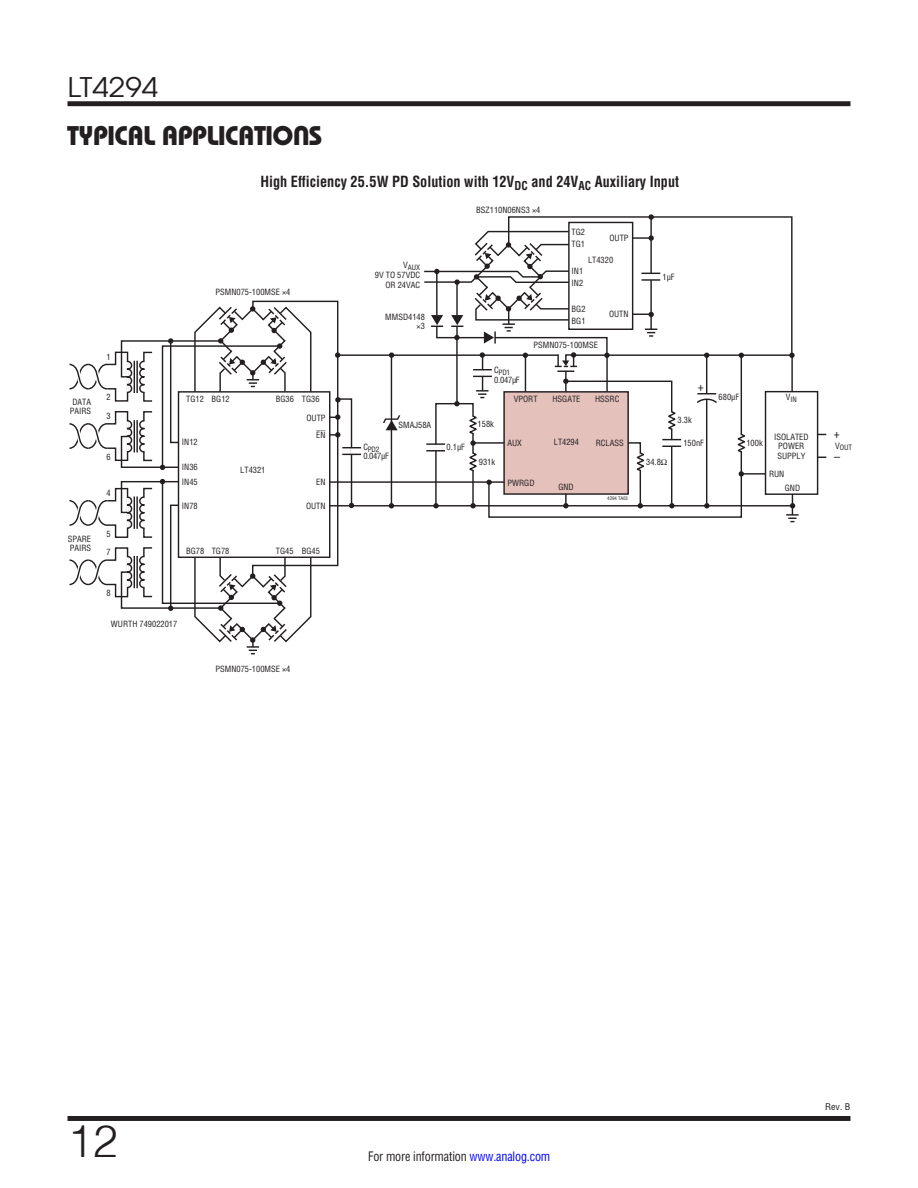
<style>
.page{position:relative;width:918px;height:1188px;background:#fff}
.page>*{position:absolute;margin:0;border:0;box-sizing:border-box;transform-origin:0 0}
.t1{font:300 45px "Helvetica";color:#231f20}
.t2{font:27px "Linear Bauhaus";letter-spacing:-.02em;color:#231f20}
.t3{font:27px "Avant Garde";color:#231f20;scale:1.1 1}
.t4{font:700 15px "Linear Helv Cond";color:#231f20;scale:.95 1}
.t5{font:12.75px "Linear Helv Cond";letter-spacing:-.01em;color:#231f20;scale:.95 1}
.t6{font:12px "Linear Helv Cond";color:#231f20}
.t7{font:9px "Linear Helv Cond";color:#231f20;scale:1.1 1}
.t8{font:8.4px/9.6px "Linear Helv Cond";color:#231f20}
.t9{font:8.4px "Linear Helv Cond Ovr";color:#231f20}
.t10{font:7.2px "Linear Helv Cond";color:#231f20}
.t11{font:4.8px "Linear Helv Cond";color:#231f20}
.s1{color:#00f}
</style>
<div class="page">
<div style="left:68px;top:101px;width:782px;height:5px;background:#231f20"></div>
<div style="left:68px;top:1116px;width:782px;height:5px;background:#231f20"></div>
<div style="left:765px;top:391px;width:53px;height:104px;border:1px solid #231f20"></div>
<svg style="left:69px;top:214px;width:730px;height:441px"></svg>
<h2 class="t3" style="left:68px;top:70px;width:84px">LT4294</h2>
<h2 class="t2" style="left:67px;top:119px;width:257px">TYPICAL APPLICATIONS</h2>
<h3 class="t4" style="left:260px;top:172px;width:442px">High Efficiency 25.5W PD Solution with 12V<sub>DC</sub> and 24V<sub>AC</sub> Auxiliary Input</h3>
<p class="t8" style="left:216px;top:287px;width:76px">PSMN075-100MSE ×4</p>
<p class="t8" style="left:70px;top:397px;width:23px;text-align:center">DATA<br>PAIRS</p>
<p class="t8" style="left:68px;top:534px;width:25px">SPARE<br>PAIRS</p>
<p class="t8" style="left:107px;top:352px;width:6px">1</p>
<p class="t8" style="left:107px;top:388px;width:6px;line-height:18.5px">2<br>3</p>
<p class="t8" style="left:107px;top:452px;width:6px">6</p>
<p class="t8" style="left:107px;top:488px;width:6px">4</p>
<p class="t8" style="left:107px;top:529px;width:6px">5</p>
<p class="t8" style="left:107px;top:547px;width:6px">7</p>
<p class="t8" style="left:107px;top:588px;width:6px">8</p>
<p class="t8" style="left:186px;top:394px;width:19px">TG12</p>
<p class="t8" style="left:182px;top:437px;width:17px">IN12</p>
<p class="t8" style="left:182px;top:460px;width:17px;line-height:14.4px">IN36<br>IN45</p>
<p class="t8" style="left:182px;top:501px;width:17px">IN78</p>
<p class="t8" style="left:212px;top:394px;width:20px">BG12</p>
<p class="t8" style="left:302px;top:394px;width:19px">TG36</p>
<p class="t8" style="left:276px;top:394px;width:20px">BG36</p>
<p class="t8" style="left:307px;top:413px;width:21px">OUTP</p>
<p class="t8" style="left:240px;top:465px;width:27px">LT4321</p>
<p class="t9" style="left:316px;top:430px;width:11px">EN</p>
<p class="t8" style="left:316px;top:477px;width:11px">EN</p>
<p class="t8" style="left:306px;top:501px;width:21px">OUTN</p>
<p class="t8" style="left:186px;top:546px;width:45px">BG78 TG78</p>
<p class="t8" style="left:276px;top:546px;width:46px">TG45 BG45</p>
<p class="t8" style="left:111px;top:619px;width:68px">WURTH 749022017</p>
<p class="t8" style="left:476px;top:205px;width:66px">BSZ110N06NS3 ×4</p>
<p class="t8" style="left:572px;top:227px;width:15px">TG2</p>
<p class="t8" style="left:572px;top:239px;width:15px">TG1</p>
<p class="t8" style="left:610px;top:233px;width:21px">OUTP</p>
<p class="t10" style="left:403px;top:263px;width:19px"><sup>V</sup>AUX</p>
<p class="t8" style="left:375px;top:270px;width:47px;text-align:right">9V TO 57VDC<br>OR 24VAC</p>
<p class="t8" style="left:385px;top:312px;width:41px;text-align:right">MMSD4148 ×3</p>
<p class="t8" style="left:588px;top:255px;width:27px">LT4320</p>
<p class="t8" style="left:572px;top:267px;width:13px">IN1</p>
<p class="t8" style="left:572px;top:278px;width:13px">IN2</p>
<p class="t8" style="left:572px;top:304px;width:16px">BG2</p>
<p class="t8" style="left:572px;top:316px;width:16px">BG1</p>
<p class="t8" style="left:609px;top:309px;width:21px">OUTN</p>
<p class="t8" style="left:663px;top:272px;width:14px">1µF</p>
<p class="t8" style="left:533px;top:340px;width:66px">PSMN075-100MSE</p>
<p class="t10" style="left:494px;top:368px;width:18px"><sup>C</sup>PD1</p>
<p class="t8" style="left:494px;top:375px;width:27px">0.047µF</p>
<h3 class="t6" style="left:698px;top:379px;width:7px">+</h3>
<p class="t8" style="left:514px;top:394px;width:25px">VPORT</p>
<p class="t8" style="left:552px;top:394px;width:30px">HSGATE</p>
<p class="t8" style="left:595px;top:394px;width:26px">HSSRC</p>
<p class="t8" style="left:399px;top:420px;width:34px">SMAJ58A</p>
<p class="t10" style="left:363px;top:445px;width:18px"><sup>C</sup>PD2</p>
<p class="t8" style="left:447px;top:442px;width:20px">0.1µF</p>
<p class="t8" style="left:363px;top:452px;width:27px">0.047µF</p>
<p class="t8" style="left:478px;top:419px;width:18px">158k</p>
<p class="t8" style="left:479px;top:457px;width:18px">931k</p>
<p class="t8" style="left:554px;top:437px;width:27px">LT4294</p>
<p class="t8" style="left:558px;top:482px;width:17px">GND</p>
<p class="t8" style="left:507px;top:438px;width:16px">AUX</p>
<p class="t8" style="left:596px;top:438px;width:30px">RCLASS</p>
<p class="t8" style="left:507px;top:478px;width:29px">PWRGD</p>
<p class="t8" style="left:646px;top:457px;width:23px">34.8Ω</p>
<p class="t8" style="left:678px;top:415px;width:16px">3.3k</p>
<p class="t8" style="left:683px;top:438px;width:22px">150nF</p>
<p class="t11" style="left:607px;top:495px;width:22px">4294 TA03</p>
<p class="t8" style="left:719px;top:392px;width:22px">680µF</p>
<p class="t10" style="left:786px;top:395px;width:13px"><sup>V</sup>IN</p>
<p class="t8" style="left:774px;top:432px;width:36px;text-align:center">ISOLATED<br>POWER<br>SUPPLY</p>
<p class="t8" style="left:785px;top:483px;width:17px">GND</p>
<p class="t8" style="left:746px;top:438px;width:18px">100k</p>
<p class="t8" style="left:769px;top:469px;width:17px">RUN</p>
<p class="t8" style="left:216px;top:664px;width:76px">PSMN075-100MSE ×4</p>
<h3 class="t6" style="left:834px;top:426px;width:7px">+</h3>
<p class="t10" style="left:835px;top:443px;width:19px"><sup>V</sup>OUT</p>
<h3 class="t6" style="left:834px;top:449px;width:7px">–</h3>
<h1 class="t1" style="left:68px;top:1103px;width:52px">12</h1>
<h3 class="t5" style="left:368px;top:1148px;width:193px">For more information <span class="s1">www.analog.com</span></h3>
<p class="t7" style="left:825px;top:1102px;width:24px">Rev. B</p>
</div>
